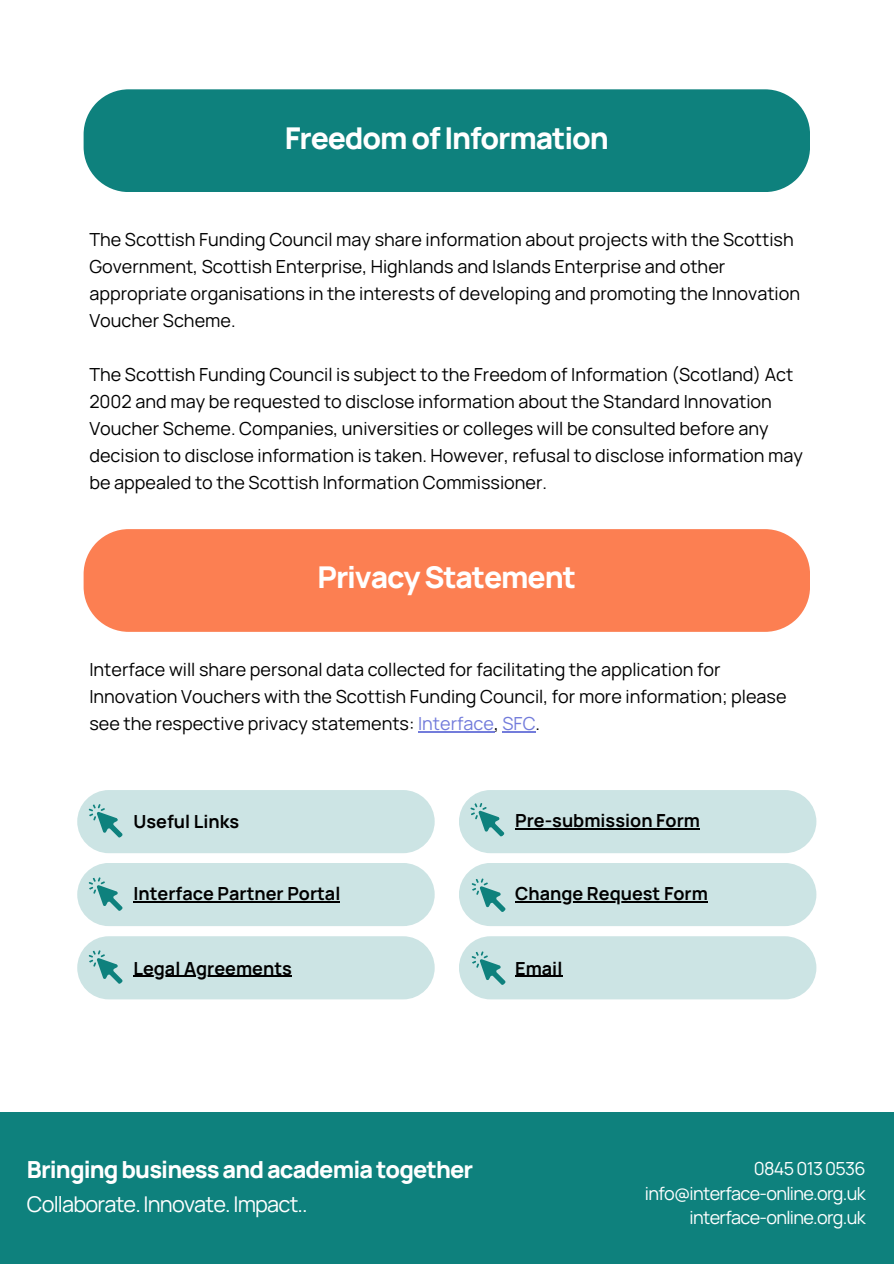
<style>
.page{position:relative;width:894px;height:1264px;background:#fff}
.page>*{position:absolute;margin:0;border:0;box-sizing:border-box;transform-origin:0 0}
.t1{font:800 30px "Manrope";letter-spacing:-.04em;color:#fff}
.t2{font:800 23.55px "Manrope";letter-spacing:-.04em;color:#fff}
.t3{font:21.75px "Manrope";letter-spacing:-.04em;color:#fff}
.t4{font:18px/27px "Manrope";color:#000}
.t5{font:700 18px "Manrope";color:#000}
.t6{font:18px "Manrope";letter-spacing:-.04em;color:#fff}
.s1{color:#737cdb}
</style>
<div class="page">
<div style="left:84px;top:529px;width:725px;height:103px;background:#fc7f52"></div>
<hr style="left:418px;top:731px;width:76px;height:1px;background:#737cdb">
<hr style="left:502px;top:731px;width:33px;height:1px;background:#737cdb">
<div style="left:0;top:1111px;width:893px;height:152px;background:#0e817d"></div>
<div style="left:84px;top:89px;width:725px;height:103px;background:#0e817d"></div>
<div style="left:77px;top:863px;width:357px;height:63px;background:#cce4e4;border-radius:32px"></div>
<div style="left:77px;top:936px;width:357px;height:63px;background:#cce4e4;border-radius:32px"></div>
<hr style="left:133px;top:975px;width:159px;height:1px;background:#000">
<div style="left:459px;top:790px;width:357px;height:63px;background:#cce4e4;border-radius:32px"></div>
<hr style="left:515px;top:828px;width:185px;height:1px;background:#000">
<div style="left:459px;top:863px;width:357px;height:63px;background:#cce4e4;border-radius:32px"></div>
<hr style="left:515px;top:901px;width:192px;height:1px;background:#000">
<div style="left:459px;top:936px;width:357px;height:63px;background:#cce4e4;border-radius:32px"></div>
<hr style="left:515px;top:975px;width:47px;height:1px;background:#000">
<svg style="left:86px;top:871px;width:37px;height:47px"></svg>
<hr style="left:133px;top:901px;width:207px;height:1px;background:#000">
<svg style="left:86px;top:943px;width:37px;height:41px"></svg>
<svg style="left:470px;top:796px;width:35px;height:41px"></svg>
<svg style="left:471px;top:878px;width:35px;height:42px"></svg>
<svg style="left:468px;top:945px;width:38px;height:47px"></svg>
<div style="left:77px;top:790px;width:357px;height:63px;background:#cce4e4;border-radius:32px"></div>
<svg style="left:86px;top:797px;width:37px;height:48px"></svg>
<p class="t1" style="left:285px;top:117px;width:325px">Freedom of Information</p>
<p class="t4" style="left:89px;top:225px;width:712px">The Scottish Funding Council may share information about projects with the Scottish Government, Scottish Enterprise, Highlands and Islands Enterprise and other appropriate organisations in the interests of developing and promoting the Innovation Voucher Scheme.</p>
<p class="t4" style="left:89px;top:360px;width:714px">The Scottish Funding Council is subject to the Freedom of Information (Scotland) Act 2002 and may be requested to disclose information about the Standard Innovation Voucher Scheme. Companies, universities or colleges will be consulted before any decision to disclose information is taken. However, refusal to disclose information may be appealed to the Scottish Information Commissioner.</p>
<h1 class="t1" style="left:317px;top:556px;width:260px">Privacy Statement</h1>
<p class="t4" style="left:89px;top:656px;width:698px">Interface will share personal data collected for facilitating the application for<br>Innovation Vouchers with the Scottish Funding Council, for more information; please see the respective privacy statements: <span class="s1">Interface</span>, <span class="s1">SFC</span>.</p>
<p class="t5" style="left:133px;top:809px;width:107px">Useful Links</p>
<p class="t5" style="left:515px;top:808px;width:186px">Pre-submission Form</p>
<p class="t5" style="left:133px;top:881px;width:208px">Interface Partner Portal</p>
<p class="t5" style="left:515px;top:881px;width:194px">Change Request Form</p>
<p class="t5" style="left:133px;top:955px;width:160px">Legal Agreements</p>
<p class="t5" style="left:515px;top:955px;width:49px">Email</p>
<p class="t2" style="left:27px;top:1153px;width:447px">Bringing business and academia together</p>
<p class="t3" style="left:27px;top:1188px;width:282px">Collaborate. Innovate. Impact..</p>
<p class="t6" style="left:753px;top:1155px;width:113px">0845 013 0536</p>
<h1 class="t6" style="left:644px;top:1180px;width:222px">info@interface-online.org.uk</h1>
<p class="t6" style="left:689px;top:1205px;width:177px">interface-online.org.uk</p>
</div>
